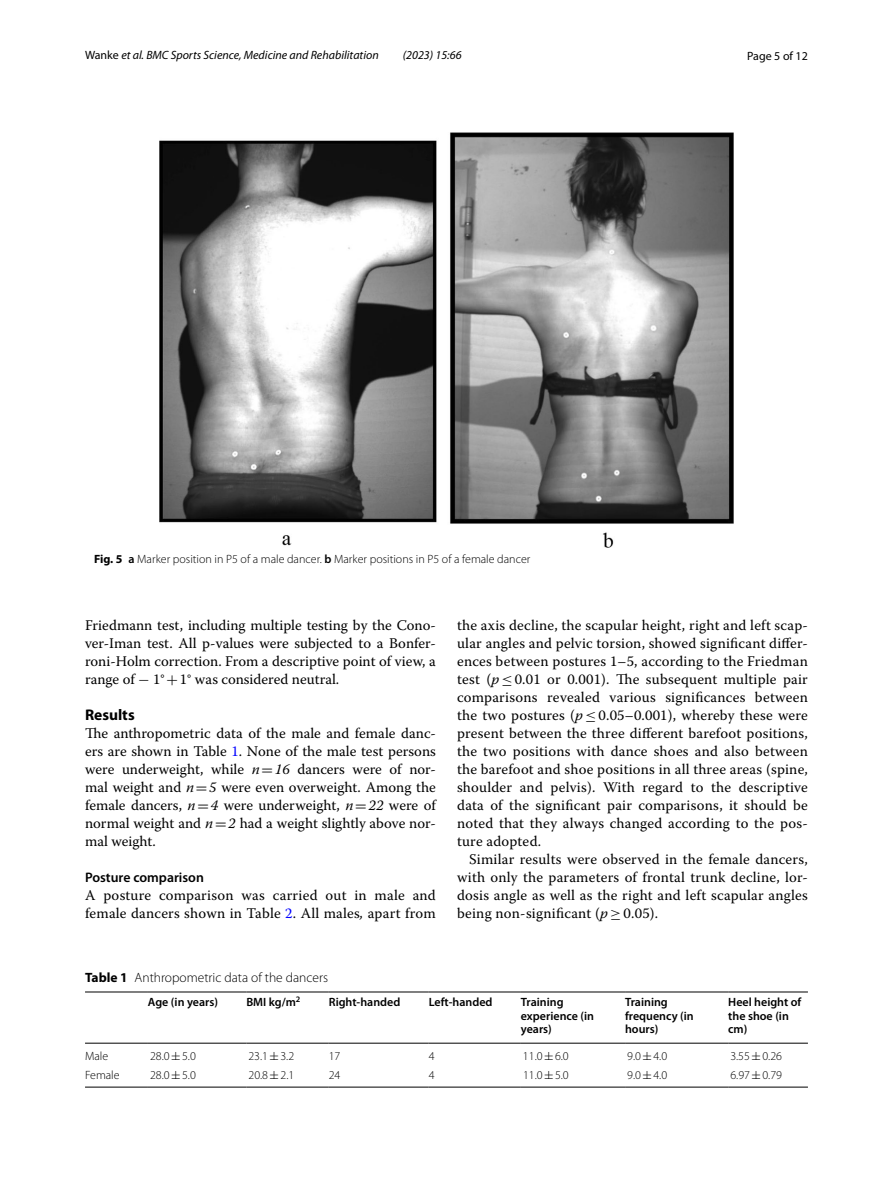
<style>
.page{position:relative;width:893px;height:1187px;background:#fff}
.page>*{position:absolute;margin:0;border:0;box-sizing:border-box;transform-origin:0 0}
.t1{font:700 15.45px "Myriad Pro";color:#000}
.t2{font:14.7px/18px "Warnock Pro";letter-spacing:.015em;color:#000;text-align:justify}
.t3{font:600 13.8px "Myriad Pro";color:#000}
.t4{font:300 13.5px "Myriad Pro";color:#000}
.t5{font:300 12px "Myriad Pro";color:#000}
.t6{font:600 12px/13.5px "Myriad Pro";color:#000}
.t7{font:italic 12px "Myriad Pro";color:#000}
.t8{font:12px "Myriad Pro";color:#000}
.s1{font-style:normal}
.s2{font-weight:700}
.s3{font-weight:600}
.s4{font-family:"MTSY"}
.s5{color:#00f}
.s6{font-style:italic}
.s7{font-family:"MTSY";font-weight:400}
</style>
<div class="page">
<img style="left:159px;top:133px;width:575px;height:415px">
<hr style="left:85px;top:991px;width:63px;height:1px;background:#000">
<hr style="left:85px;top:1042px;width:63px;height:1px;background:#000">
<hr style="left:148px;top:991px;width:98px;height:1px;background:#000">
<hr style="left:148px;top:1042px;width:98px;height:1px;background:#000">
<hr style="left:246px;top:991px;width:83px;height:1px;background:#000">
<hr style="left:246px;top:1042px;width:83px;height:1px;background:#000">
<hr style="left:329px;top:991px;width:100px;height:1px;background:#000">
<hr style="left:329px;top:1042px;width:100px;height:1px;background:#000">
<hr style="left:429px;top:991px;width:92px;height:1px;background:#000">
<hr style="left:429px;top:1042px;width:92px;height:1px;background:#000">
<hr style="left:521px;top:991px;width:104px;height:1px;background:#000">
<hr style="left:521px;top:1042px;width:104px;height:1px;background:#000">
<hr style="left:625px;top:991px;width:103px;height:1px;background:#000">
<hr style="left:625px;top:1042px;width:103px;height:1px;background:#000">
<hr style="left:728px;top:991px;width:80px;height:1px;background:#000">
<hr style="left:728px;top:1042px;width:80px;height:1px;background:#000">
<hr style="left:85px;top:1086px;width:63px;height:1px;background:#000">
<hr style="left:148px;top:1086px;width:98px;height:1px;background:#000">
<hr style="left:246px;top:1086px;width:83px;height:1px;background:#000">
<hr style="left:329px;top:1086px;width:100px;height:1px;background:#000">
<hr style="left:429px;top:1086px;width:92px;height:1px;background:#000">
<hr style="left:521px;top:1086px;width:104px;height:1px;background:#000">
<hr style="left:625px;top:1086px;width:103px;height:1px;background:#000">
<hr style="left:728px;top:1086px;width:80px;height:1px;background:#000">
<p class="t7" style="left:85px;top:48px;width:295px"><span class="s1">Wanke</span> et al. BMC Sports Science, Medicine and Rehabilitation</p>
<p class="t7" style="left:403px;top:48px;width:60px">(2023) 15:66</p>
<p class="t8" style="left:747px;top:48px;width:62px">Page 5 of 12</p>
<p class="t5" style="left:94px;top:552px;width:438px"><span class="s2">Fig. 5</span> <span class="s3">a</span> Marker position in P5 of a male dancer. <span class="s3">b</span> Marker positions in P5 of a female dancer</p>
<p class="t2" style="left:85px;top:616px;width:352px">Friedmann test, including multiple testing by the Cono&shy;ver-Iman test. All p-values were subjected to a Bonfer&shy;roni-Holm correction. From a descriptive point of view, a range of <span class="s4">−</span> 1°<span class="s4">+</span>1° was considered neutral.</p>
<p class="t1" style="left:85px;top:705px;width:51px">Results</p>
<p class="t2" style="left:85px;top:724px;width:352px">The anthropometric data of the male and female danc&shy;ers are shown in Table <span class="s5">1</span>. None of the male test persons were underweight, while <span class="s6">n</span><span class="s4">=</span><span class="s6">16</span> dancers were of nor&shy;mal weight and <span class="s6">n</span><span class="s4">=</span><span class="s6">5</span> were even overweight. Among the female dancers, <span class="s6">n</span><span class="s4">=</span><span class="s6">4</span> were underweight, <span class="s6">n</span><span class="s4">=</span><span class="s6">22</span> were of normal weight and <span class="s6">n</span><span class="s4">=</span><span class="s6">2</span> had a weight slightly above nor&shy;mal weight.</p>
<p class="t3" style="left:85px;top:869px;width:120px">Posture comparison</p>
<p class="t2" style="left:85px;top:886px;width:352px">A posture comparison was carried out in male and female dancers shown in Table <span class="s5">2</span>. All males<span class="s6">,</span> apart from</p>
<p class="t2" style="left:457px;top:616px;width:352px">the axis decline, the scapular height, right and left scap&shy;ular angles and pelvic torsion, showed significant differ&shy;ences between postures 1–5, according to the Friedman test (<span class="s6">p</span> <span class="s4">≤</span> 0.01 or 0.001). The subsequent multiple pair comparisons revealed various significances between the two postures (<span class="s6">p</span> <span class="s4">≤</span> 0.05–0.001), whereby these were present between the three different barefoot positions, the two positions with dance shoes and also between the barefoot and shoe positions in all three areas (spine, shoulder and pelvis). With regard to the descriptive data of the significant pair comparisons, it should be noted that they always changed according to the pos&shy;ture adopted.</p>
<p class="t2" style="left:457px;top:850px;width:352px;text-indent:12px">Similar results were observed in the female dancers, with only the parameters of frontal trunk decline, lor&shy;dosis angle as well as the right and left scapular angles being non-significant (<span class="s6">p</span> <span class="s4">≥</span> 0.05).</p>
<p class="t4" style="left:85px;top:970px;width:244px"><span class="s2">Table 1</span> Anthropometric data of the dancers</p>
<p class="t6" style="left:148px;top:995px;width:72px">Age (in years)</p>
<p class="t6" style="left:246px;top:995px;width:56px">BMI kg/m<sup>2</sup></p>
<p class="t6" style="left:329px;top:995px;width:73px">Right-handed</p>
<p class="t6" style="left:429px;top:995px;width:65px">Left-handed</p>
<p class="t6" style="left:521px;top:995px;width:75px">Training experience (in years)</p>
<p class="t6" style="left:625px;top:995px;width:70px">Training frequency (in hours)</p>
<p class="t6" style="left:728px;top:995px;width:75px">Heel height of the shoe (in cm)</p>
<p class="t5" style="left:85px;top:1049px;width:25px">Male</p>
<p class="t5" style="left:150px;top:1049px;width:47px">28.0<span class="s7">±</span>5.0</p>
<p class="t5" style="left:248px;top:1049px;width:47px">23.1<span class="s7">±</span>3.2</p>
<p class="t5" style="left:329px;top:1049px;width:13px">17</p>
<p class="t5" style="left:429px;top:1049px;width:7px">4</p>
<p class="t5" style="left:523px;top:1049px;width:47px">11.0<span class="s7">±</span>6.0</p>
<p class="t5" style="left:627px;top:1049px;width:41px">9.0<span class="s7">±</span>4.0</p>
<p class="t5" style="left:730px;top:1049px;width:53px">3.55<span class="s7">±</span>0.26</p>
<p class="t5" style="left:85px;top:1067px;width:36px">Female</p>
<p class="t5" style="left:150px;top:1067px;width:47px">28.0<span class="s7">±</span>5.0</p>
<p class="t5" style="left:248px;top:1067px;width:47px">20.8<span class="s7">±</span>2.1</p>
<p class="t5" style="left:329px;top:1067px;width:13px">24</p>
<p class="t5" style="left:429px;top:1067px;width:7px">4</p>
<p class="t5" style="left:523px;top:1067px;width:47px">11.0<span class="s7">±</span>5.0</p>
<p class="t5" style="left:627px;top:1067px;width:41px">9.0<span class="s7">±</span>4.0</p>
<p class="t5" style="left:730px;top:1067px;width:53px">6.97<span class="s7">±</span>0.79</p>
</div>
